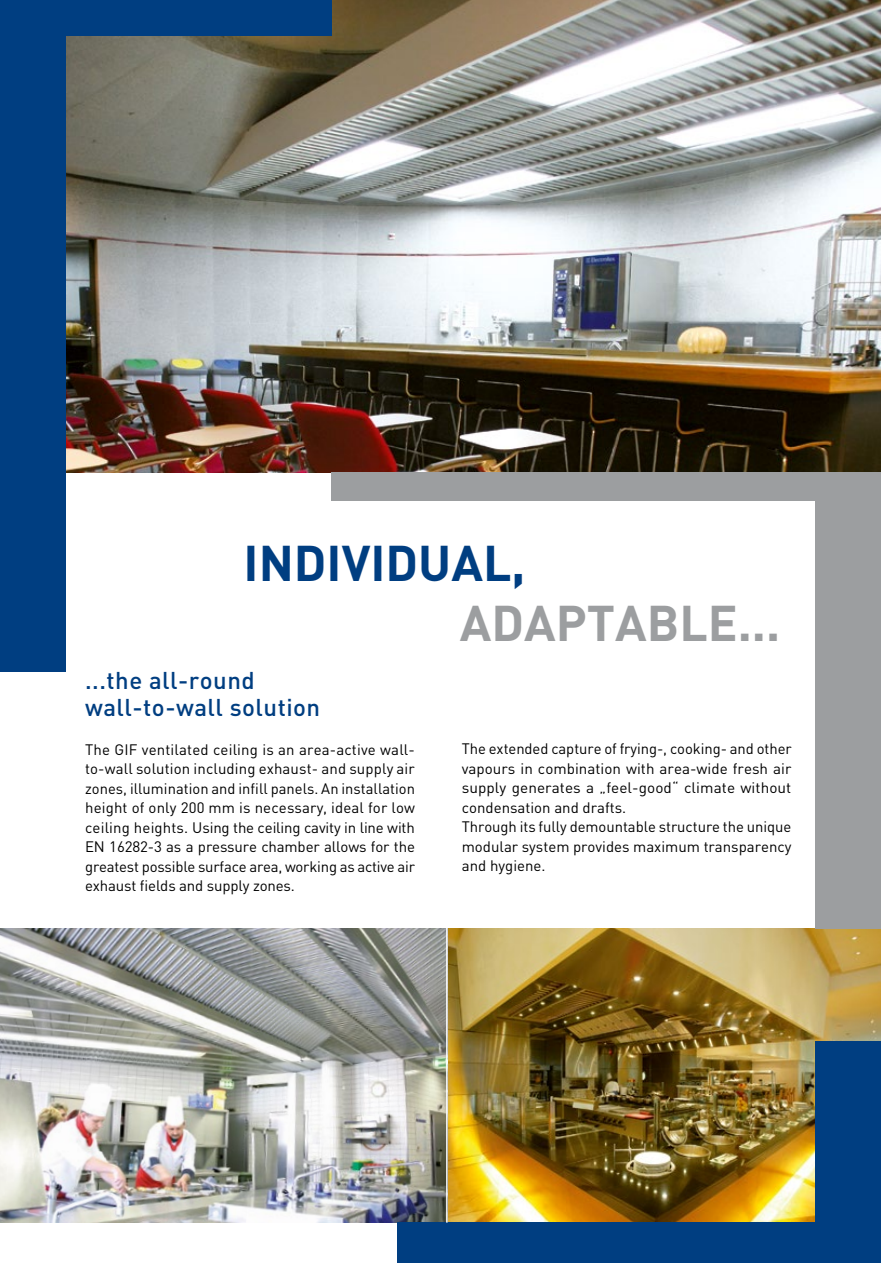
<style>
.page{position:relative;width:881px;height:1263px;background:#fff}
.page>*{position:absolute;margin:0;border:0;box-sizing:border-box;transform-origin:0 0}
.t1{font:700 49.5px "DI Nslo";color:#9c9ea0}
.t2{font:700 49.5px "DI Nslo";color:#003e81}
.t3{font:500 24px/27px "DI Nslo";letter-spacing:.02em;color:#003e81}
.t4{font:15px/19.5px "DI Nslo";color:#000;text-align:justify}
</style>
<div class="page">
<img style="left:448px;top:928px;width:432px;height:294px">
<img style="left:0;top:928px;width:448px;height:294px">
<div style="left:814px;top:483px;width:66px;height:446px;background:#9c9ea0"></div>
<div style="left:397px;top:1222px;width:483px;height:41px;background:#003e81"></div>
<div style="left:814px;top:1042px;width:66px;height:221px;background:#003e81"></div>
<img style="left:66px;top:0;width:814px;height:472px">
<div style="left:0;top:0;width:66px;height:671px;background:#003e81"></div>
<div style="left:0;top:0;width:332px;height:36px;background:#003e81"></div>
<div style="left:332px;top:472px;width:548px;height:29px;background:#9c9ea0"></div>
<hr style="left:446px;top:918px;width:1px;height:304px;background:#fff">
<h1 class="t2" style="left:243px;top:530px;width:283px">INDIVIDUAL,</h1>
<h1 class="t1" style="left:459px;top:590px;width:322px">ADAPTABLE...</h1>
<h2 class="t3" style="left:85px;top:666px;width:236px">...the all-round wall-to-wall solution</h2>
<p class="t4" style="left:85px;top:739px;width:331px">The GIF ventilated ceiling is an area-active wall&shy;to-wall solution including exhaust- and supply air zones, illumination and infill panels. An installation height of only 200 mm is necessary, ideal for low ceiling heights. Using the ceiling cavity in line with EN 16282-3 as a pressure chamber allows for the greatest possible surface area, working as active air exhaust fields and supply zones.</p>
<p class="t4" style="left:461px;top:739px;width:331px;text-align:left">The extended capture of frying-, cooking- and other vapours in combination with area-wide fresh air supply generates a „feel-good“ climate without condensation and drafts.<br>Through its fully demountable structure the unique modular system provides maximum transparency and hygiene.</p>
</div>
